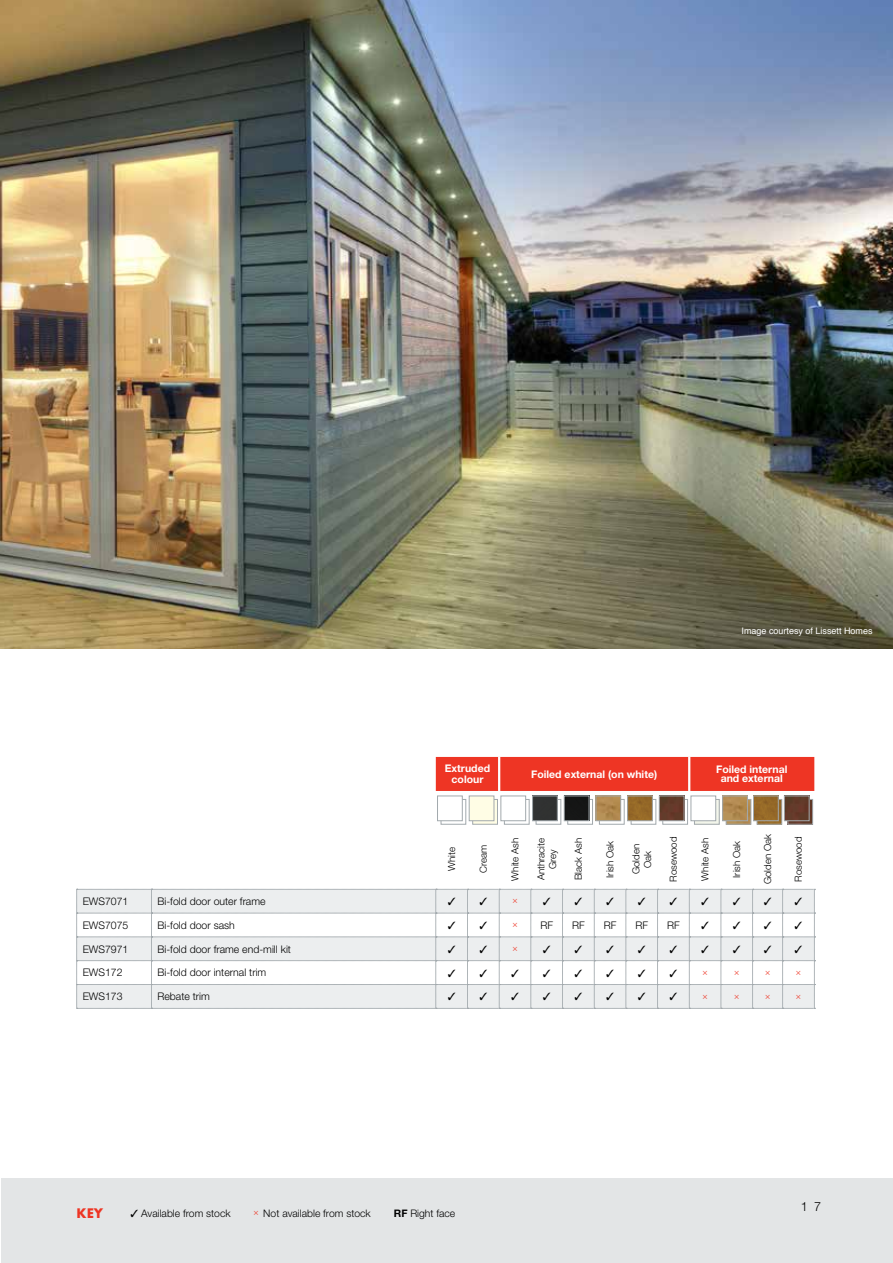
<style>
.page{position:relative;width:893px;height:1263px;background:#fff}
.page>*{position:absolute;margin:0;border:0;box-sizing:border-box;transform-origin:0 0}
.t1{font:14.55px "Futura Bld";color:#ee3524}
.t2{font:300 12.75px "Helvetica Neue LT Std";color:#000}
.t3{font:300 10.5px "Helvetica Neue LT Std";color:#000}
.t4{font:700 10.5px/10.5px "Helvetica Neue LT Std";color:#fff;text-align:center}
.t5{font:300 10.35px "Helvetica Neue LT Std";color:#000}
.t6{font:300 9.75px/11.7px "Helvetica Neue LT Std";color:#000;text-align:center}
.t7{font:9px "Helvetica";color:#fff}
.s1{font-weight:700}
</style>
<div class="page">
<div style="left:1px;top:1178px;width:892px;height:85px;background:#e3e5e6"></div>
<img style="left:0;top:0;width:893px;height:648px">
<div style="left:436px;top:757px;width:378px;height:34px;background:#ee3524"></div>
<hr style="left:498px;top:757px;width:2px;height:34px;background:#fff">
<hr style="left:688px;top:757px;width:2px;height:34px;background:#fff">
<svg style="left:441px;top:799px;width:25px;height:25px"></svg>
<div style="left:437px;top:796px;width:25px;height:25px;background:#fff;border:1px solid #a2a9ad"></div>
<svg style="left:472px;top:799px;width:26px;height:25px"></svg>
<div style="left:469px;top:796px;width:25px;height:25px;background:#fffde5;border:1px solid #a2a9ad"></div>
<svg style="left:504px;top:799px;width:25px;height:25px"></svg>
<div style="left:501px;top:796px;width:25px;height:25px;background:#fff;border:1px solid #a2a9ad"></div>
<svg style="left:536px;top:799px;width:25px;height:25px"></svg>
<img style="left:534px;top:798px;width:21px;height:21px">
<div style="left:532px;top:796px;width:25px;height:25px;border:1px solid #a2a9ad"></div>
<svg style="left:567px;top:799px;width:26px;height:25px"></svg>
<img style="left:566px;top:798px;width:21px;height:21px">
<div style="left:564px;top:796px;width:25px;height:25px;border:1px solid #a2a9ad"></div>
<svg style="left:599px;top:799px;width:25px;height:25px"></svg>
<img style="left:598px;top:798px;width:21px;height:21px">
<div style="left:596px;top:796px;width:25px;height:25px;border:1px solid #a2a9ad"></div>
<svg style="left:631px;top:799px;width:25px;height:25px"></svg>
<img style="left:629px;top:798px;width:22px;height:21px">
<div style="left:627px;top:796px;width:26px;height:25px;border:1px solid #a2a9ad"></div>
<svg style="left:663px;top:799px;width:25px;height:25px"></svg>
<img style="left:661px;top:798px;width:21px;height:21px">
<div style="left:659px;top:796px;width:25px;height:25px;border:1px solid #a2a9ad"></div>
<img style="left:696px;top:801px;width:21px;height:21px">
<div style="left:694px;top:799px;width:25px;height:25px;border:1px solid #a2a9ad"></div>
<div style="left:691px;top:796px;width:25px;height:25px;background:#fff;border:1px solid #a2a9ad"></div>
<img style="left:728px;top:801px;width:21px;height:21px">
<div style="left:726px;top:799px;width:25px;height:25px;border:1px solid #a2a9ad"></div>
<img style="left:724px;top:798px;width:22px;height:21px">
<div style="left:722px;top:796px;width:26px;height:25px;border:1px solid #a2a9ad"></div>
<img style="left:759px;top:801px;width:21px;height:21px">
<div style="left:757px;top:799px;width:25px;height:25px;border:1px solid #a2a9ad"></div>
<img style="left:755px;top:798px;width:21px;height:21px">
<div style="left:753px;top:796px;width:25px;height:25px;border:1px solid #a2a9ad"></div>
<img style="left:790px;top:801px;width:21px;height:21px">
<div style="left:788px;top:799px;width:25px;height:25px;border:1px solid #a2a9ad"></div>
<img style="left:786px;top:798px;width:21px;height:21px">
<div style="left:784px;top:796px;width:25px;height:25px;border:1px solid #a2a9ad"></div>
<svg style="left:76px;top:889px;width:739px;height:120px"></svg>
<p class="t7" style="left:742px;top:623px;width:133px">Image courtesy of Lissett Homes</p>
<p class="t4" style="left:445px;top:763px;width:47px">Extruded colour</p>
<p class="t4" style="left:531px;top:768px;width:127px">Foiled external (on white)</p>
<p class="t4" style="left:716px;top:765px;width:73px;line-height:9px">Foiled internal and external</p>
<p class="t6" style="left:446px;top:871px;width:25px;rotate:-90deg">White</p>
<p class="t6" style="left:477px;top:873px;width:30px;rotate:-90deg">Cream</p>
<p class="t6" style="left:509px;top:880px;width:44px;rotate:-90deg">White Ash</p>
<p class="t6" style="left:535px;top:880px;width:44px;rotate:-90deg">Anthracite<br>Grey</p>
<p class="t6" style="left:572px;top:880px;width:44px;rotate:-90deg">Black Ash</p>
<p class="t6" style="left:604px;top:878px;width:38px;rotate:-90deg">Irish Oak</p>
<p class="t6" style="left:630px;top:874px;width:32px;rotate:-90deg">Golden<br>Oak</p>
<p class="t6" style="left:667px;top:882px;width:47px;rotate:-90deg">Rosewood</p>
<p class="t6" style="left:699px;top:880px;width:44px;rotate:-90deg">White Ash</p>
<p class="t6" style="left:731px;top:878px;width:38px;rotate:-90deg">Irish Oak</p>
<p class="t6" style="left:762px;top:884px;width:52px;rotate:-90deg">Golden Oak</p>
<p class="t6" style="left:792px;top:882px;width:47px;rotate:-90deg">Rosewood</p>
<p class="t3" style="left:83px;top:895px;width:47px">EWS7071</p>
<p class="t3" style="left:157px;top:895px;width:110px">Bi-fold door outer frame</p>
<p class="t3" style="left:83px;top:918px;width:47px">EWS7075</p>
<p class="t3" style="left:157px;top:918px;width:79px">Bi-fold door sash</p>
<p class="t3" style="left:540px;top:918px;width:14px">RF</p>
<p class="t3" style="left:572px;top:918px;width:14px">RF</p>
<p class="t3" style="left:604px;top:918px;width:14px">RF</p>
<p class="t3" style="left:635px;top:918px;width:14px">RF</p>
<p class="t3" style="left:667px;top:918px;width:14px">RF</p>
<p class="t3" style="left:83px;top:942px;width:47px">EWS7971</p>
<p class="t3" style="left:157px;top:942px;width:135px">Bi-fold door frame end-mill kit</p>
<p class="t3" style="left:83px;top:966px;width:41px">EWS172</p>
<p class="t3" style="left:157px;top:966px;width:110px">Bi-fold door internal trim</p>
<p class="t3" style="left:83px;top:990px;width:41px">EWS173</p>
<p class="t3" style="left:157px;top:990px;width:54px">Rebate trim</p>
<h1 class="t1" style="left:77px;top:1203px;width:28px">KEY</h1>
<p class="t5" style="left:131px;top:1207px;width:102px">✓ Available from stock</p>
<p class="t5" style="left:263px;top:1207px;width:109px">Not available from stock</p>
<p class="t5" style="left:394px;top:1207px;width:63px"><span class="s1">RF</span> Right face</p>
<p class="t2" style="left:801px;top:1199px;width:22px">1 7</p>
</div>
